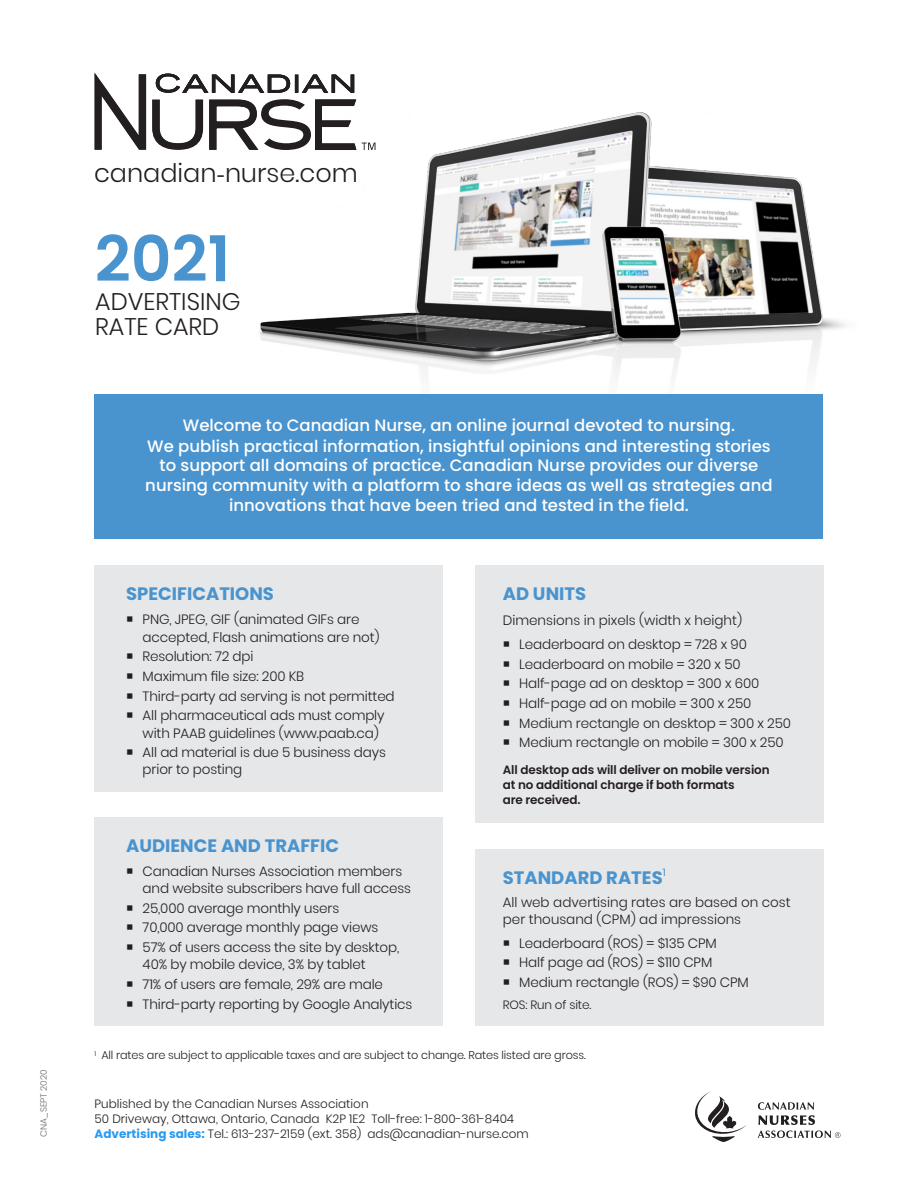
<style>
.page{position:relative;width:918px;height:1188px;background:#fff}
.page>*{position:absolute;margin:0;border:0;box-sizing:border-box;transform-origin:0 0}
.t1{font:600 63px "Poppins";color:#4994cf}
.t2{font:300 25.5px "Poppins";color:#231f20}
.t3{font:300 24px "Poppins";color:#231f20}
.new_body{font:700 18px "Poppins";color:#4994cf}
.new_heading_2_-_meta{font:700 18px "Poppins";color:#4994cf}
.t4{font:500 16.5px/20px "Poppins";color:#fff;text-align:center}
.Bullets{font:300 13.5px/17.2px "Poppins";letter-spacing:-.01em;color:#231f20}
.new_heading_2_-_meta-2{font:300 13.5px/16.5px "Poppins";color:#231f20}
.Bullets-2{font:300 12px/15px "Poppins";color:#231f20}
.Bullets-3{font:600 12px/15px "Poppins";letter-spacing:-.01em;color:#231f20}
.Asterisk_Notes{font:300 11.25px "Poppins";letter-spacing:-.01em;color:#231f20}
.t5{font:300 9px "Poppins";color:#6c6d70}
.s1{font-family:"Optima LT Std";font-weight:400}
.s2{font-weight:700;color:#279af1}
</style>
<div class="page">
<div style="left:95px;top:817px;width:348px;height:209px;background:#e6e7e9"></div>
<div style="left:95px;top:566px;width:348px;height:226px;background:#e6e7e9"></div>
<div style="left:475px;top:566px;width:348px;height:257px;background:#e6e7e9"></div>
<div style="left:475px;top:849px;width:348px;height:177px;background:#e6e7e9"></div>
<svg style="left:758px;top:1102px;width:57px;height:23px"></svg>
<svg style="left:695px;top:1091px;width:52px;height:51px"></svg>
<svg style="left:758px;top:1131px;width:83px;height:7px"></svg>
<img style="left:259px;top:112px;width:587px;height:264px">
<div style="left:95px;top:394px;width:728px;height:144px;background:#4994cf"></div>
<svg style="left:94px;top:73px;width:281px;height:78px"></svg>
<p class="t5" style="left:38px;top:1137px;width:68px;rotate:-90deg">CNA_SEPT 2020</p>
<p class="t2" style="left:94px;top:158px;width:265px">canadian<span class="s1">-</span>nurse.com</p>
<p class="t1" style="left:95px;top:223px;width:137px">2021</p>
<p class="t3" style="left:95px;top:288px;width:147px">ADVERTISING</p>
<p class="t3" style="left:95px;top:313px;width:126px">RATE CARD</p>
<p class="t4" style="left:145px;top:415px;width:629px">Welcome to Canadian Nurse, an online journal devoted to nursing.<br>We publish practical information, insightful opinions and interesting stories to support all domains of practice. Canadian Nurse provides our diverse nursing community with a platform to share ideas as well as strategies and innovations that have been tried and tested in the field.</p>
<p class="new_heading_2_-_meta" style="left:126px;top:584px;width:149px">SPECIFICATIONS</p>
<p class="Bullets" style="left:143px;top:611px;width:238px;text-indent:-17px">○ PNG, JPEG, GIF (animated GIFs are accepted, Flash animations are not)</p>
<p class="Bullets" style="left:126px;top:648px;width:129px">○ Resolution: 72 dpi</p>
<p class="Bullets" style="left:126px;top:668px;width:180px">○ Maximum file size: 200 KB</p>
<p class="Bullets" style="left:126px;top:687px;width:270px">○ Third-party ad serving is not permitted</p>
<p class="Bullets" style="left:143px;top:707px;width:243px;text-indent:-17px">○ All pharmaceutical ads must comply with PAAB guidelines (www.paab.ca)</p>
<p class="Bullets" style="left:143px;top:744px;width:245px;text-indent:-17px">○ All ad material is due 5 business days prior to posting</p>
<p class="new_body" style="left:126px;top:835px;width:214px">AUDIENCE AND TRAFFIC</p>
<p class="Bullets" style="left:143px;top:862px;width:270px;text-indent:-16px">○ Canadian Nurses Association members and website subscribers have full access</p>
<p class="Bullets" style="left:126px;top:899px;width:215px">○ 25,000 average monthly users</p>
<p class="Bullets" style="left:126px;top:919px;width:254px">○ 70,000 average monthly page views</p>
<p class="Bullets" style="left:143px;top:939px;width:258px;text-indent:-16px">○ 57% of users access the site by desktop,<br>40% by mobile device, 3% by tablet</p>
<p class="Bullets" style="left:126px;top:976px;width:258px">○ 71% of users are female, 29% are male</p>
<p class="Bullets" style="left:126px;top:995px;width:288px">○ Third-party reporting by Google Analytics</p>
<p class="new_heading_2_-_meta" style="left:503px;top:584px;width:85px">AD UNITS</p>
<p class="new_heading_2_-_meta-2" style="left:503px;top:612px;width:241px">Dimensions in pixels (width x height)</p>
<p class="Bullets" style="left:503px;top:636px;width:246px">○ Leaderboard on desktop = 728 x 90</p>
<p class="Bullets" style="left:503px;top:655px;width:239px">○ Leaderboard on mobile = 320 x 50</p>
<p class="Bullets" style="left:503px;top:675px;width:258px">○ Half-page ad on desktop = 300 x 600</p>
<p class="Bullets" style="left:503px;top:695px;width:250px">○ Half-page ad on mobile = 300 x 250</p>
<p class="Bullets" style="left:503px;top:714px;width:290px">○ Medium rectangle on desktop = 300 x 250</p>
<p class="Bullets" style="left:503px;top:734px;width:282px">○ Medium rectangle on mobile = 300 x 250</p>
<p class="Bullets-3" style="left:503px;top:762px;width:268px">All desktop ads will deliver on mobile version at no additional charge if both formats<br>are received.</p>
<p class="new_body" style="left:503px;top:867px;width:164px">STANDARD RATES<sup>1</sup></p>
<p class="new_heading_2_-_meta-2" style="left:503px;top:894px;width:289px">All web advertising rates are based on cost per thousand (CPM) ad impressions</p>
<p class="Bullets" style="left:503px;top:934px;width:216px">○ Leaderboard (ROS) = $135 CPM</p>
<p class="Bullets" style="left:503px;top:954px;width:211px">○ Half page ad (ROS) = $110 CPM</p>
<p class="Bullets" style="left:503px;top:974px;width:247px">○ Medium rectangle (ROS) = $90 CPM</p>
<p class="Bullets-2" style="left:503px;top:997px;width:90px">ROS: Run of site.</p>
<p class="Asterisk_Notes" style="left:95px;top:1049px;width:493px"><sup>1</sup> All rates are subject to applicable taxes and are subject to change. Rates listed are gross.</p>
<p class="Bullets-2" style="left:95px;top:1097px;width:421px">Published by the Canadian Nurses Association<br>50 Driveway, Ottawa, Ontario, Canada K2P 1E2 Toll-free: 1-800-361-8404</p>
<p class="Bullets-2" style="left:95px;top:1127px;width:436px"><span class="s2">Advertising sales:</span> Tel.: 613-237-2159 (ext. 358) ads@canadian-nurse.com</p>
</div>
